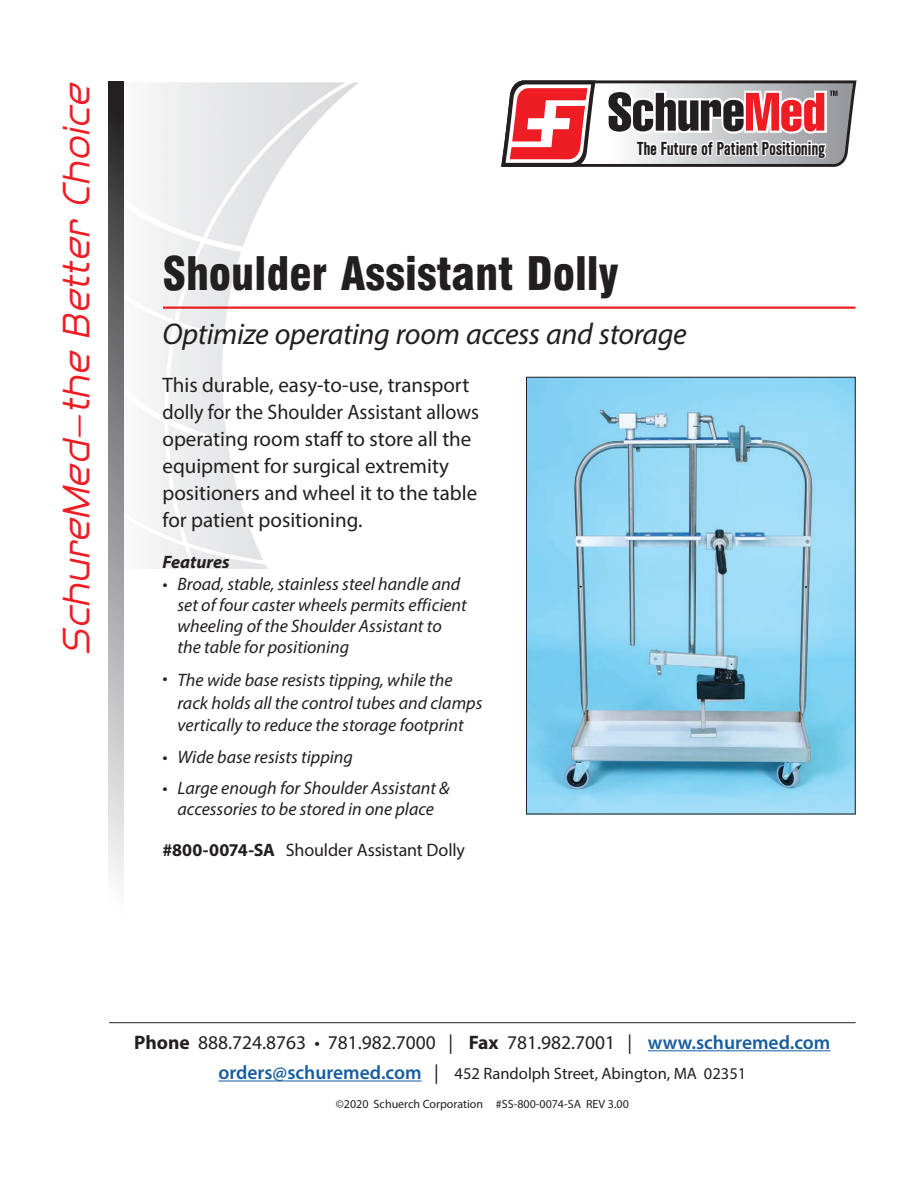
<style>
.page{position:relative;width:918px;height:1188px;background:#fff}
.page>*{position:absolute;margin:0;border:0;box-sizing:border-box;transform-origin:0 0}
.t1{font:900 45px "Corporate Condensed";color:#231f20}
.t2{font:italic 39px "Silverfork";color:#ee1d23}
.Bulet_Copy_w_space{font:italic 30px "Myriad Pro";letter-spacing:-.015em;color:#231f20}
.t3{font:21px/27px "Myriad Pro";color:#231f20}
.t4{font:19.5px "Myriad Pro";color:#231f20}
.t5{font:italic 18px/21px "Myriad Pro";color:#231f20}
.t6{font:18px "Myriad Pro";letter-spacing:-.005em;color:#231f20}
.t7{font:italic 700 18px "Myriad Pro";color:#231f20}
.t8{font:700 16.65px "Simple Type";letter-spacing:.01em;color:#231f20}
.t9{font:16.5px "Myriad Pro";color:#231f20}
.t10{font:12px "Myriad Pro";color:#231f20}
.s1{font-weight:700}
.s2{font-weight:600;color:#175d9e}
.s3{font-weight:600;font-size:19.5px;color:#175d9e}
.s4{font-size:19.5px}
</style>
<div class="page">
<svg style="left:117px;top:1023px;width:739px;height:58px"></svg>
<hr style="left:648px;top:1050px;width:183px;height:1px;background:#175d9e">
<hr style="left:218px;top:1081px;width:204px;height:1px;background:#175d9e">
<hr style="left:109px;top:1022px;width:747px;height:1px;background:#231f20">
<img style="left:528px;top:379px;width:326px;height:433px">
<div style="left:526px;top:377px;width:330px;height:437px;border:1px solid #231f20"></div>
<img style="left:141px;top:82px;width:304px;height:486px">
<svg style="left:109px;top:82px;width:15px;height:804px;background:#8c8d8f"></svg>
<hr style="left:163px;top:307px;width:693px;height:2px;background:#ee1d23">
<svg style="left:501px;top:80px;width:356px;height:87px"></svg>
<p class="t2" style="left:53px;top:655px;width:574px;rotate:-90deg">SchureMed–the Better Choice</p>
<p class="t8" style="left:637px;top:138px;width:190px">The Future of Patient Positioning</p>
<p class="t1" style="left:163px;top:247px;width:458px">Shoulder Assistant Dolly</p>
<p class="Bulet_Copy_w_space" style="left:163px;top:316px;width:526px">Optimize operating room access and storage</p>
<p class="t3" style="left:163px;top:371px;width:318px">This durable, easy-to-use, transport dolly for the Shoulder Assistant allows operating room staff to store all the equipment for surgical extremity positioners and wheel it to the table for patient positioning.</p>
<p class="t7" style="left:163px;top:550px;width:69px">Features</p>
<p class="t5" style="left:177px;top:573px;width:291px;text-indent:-15px">• Broad, stable, stainless steel handle and set of four caster wheels permits efficient wheeling of the Shoulder Assistant to the table for positioning</p>
<p class="t5" style="left:177px;top:669px;width:306px;line-height:22.5px;text-indent:-15px">• The wide base resists tipping, while the rack holds all the control tubes and clamps vertically to reduce the storage footprint</p>
<p class="t5" style="left:163px;top:747px;width:192px">• Wide base resists tipping</p>
<p class="t5" style="left:163px;top:777px;width:289px;text-align:center">• Large enough for Shoulder Assistant &amp; accessories to be stored in one place</p>
<p class="t6" style="left:163px;top:839px;width:304px"><span class="s1">#800-0074-SA</span> Shoulder Assistant Dolly</p>
<p class="t4" style="left:134px;top:1030px;width:698px"><span class="s1">Phone</span> 888.724.8763 • 781.982.7000 | <span class="s1">Fax</span> 781.982.7001 | <span class="s2">www.schuremed.com</span></p>
<p class="t9" style="left:218px;top:1063px;width:529px"><span class="s3">orders@schuremed.com</span> <span class="s4">|</span> 452 Randolph Street, Abington, MA 02351</p>
<p class="t10" style="left:336px;top:1096px;width:295px">©2020 Schuerch Corporation #SS-800-0074-SA REV 3.00</p>
</div>
